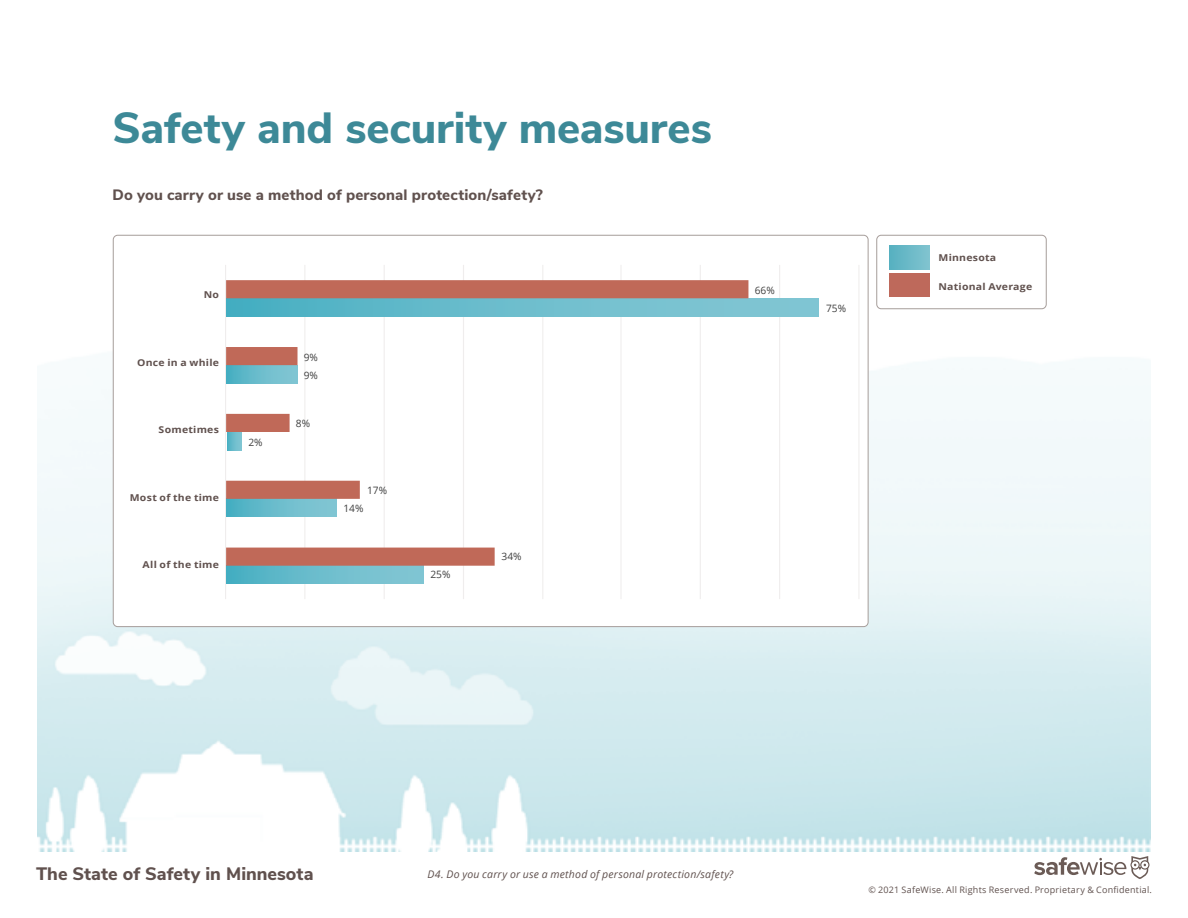
<style>
.page{position:relative;width:1188px;height:918px;background:#fff}
.page>*{position:absolute;margin:0;border:0;box-sizing:border-box;transform-origin:0 0}
.t1{font:800 43.5px "Nunito Sans";letter-spacing:-.005em;color:#3d8997}
.t2{font:800 18px "Nunito Sans";color:#60514e}
.t3{font:800 15px "Nunito Sans";letter-spacing:.01em;color:#60514e}
.t4{font:italic 10.5px "Open Sans";letter-spacing:.02em;color:#60514e}
.t5{font:10.2px "Open Sans";color:#404040}
.t6{font:700 9.45px "Open Sans";letter-spacing:.025em;color:#60514e;scale:1.11 1}
.t7{font:9px "Open Sans";letter-spacing:.025em;color:#60514e}
</style>
<div class="page">
<img style="left:37px;top:234px;width:1114px;height:618px">
<svg style="left:1034px;top:856px;width:116px;height:23px"></svg>
<div style="left:877px;top:235px;width:169px;height:74px;background:#fff;border-radius:4px"></div>
<div style="left:876px;top:235px;width:171px;height:74px;border:1px solid #a69d9a;border-radius:4px"></div>
<div style="left:890px;top:273px;width:40px;height:24px;background:#be695b"></div>
<div style="left:890px;top:246px;width:40px;height:23px;background:linear-gradient(to right,#57b1c0,#80c3cf)"></div>
<div style="left:113px;top:235px;width:755px;height:392px;background:#fff;border-radius:4px"></div>
<hr style="left:225px;top:265px;width:1px;height:334px;background:#efeded">
<hr style="left:304px;top:265px;width:1px;height:334px;background:#f4f3f2">
<hr style="left:384px;top:265px;width:1px;height:334px;background:#f3f1f1">
<hr style="left:463px;top:265px;width:1px;height:334px;background:#efeded">
<hr style="left:542px;top:265px;width:1px;height:334px;background:#f3f2f1">
<hr style="left:620px;top:265px;width:2px;height:334px;background:#f6f5f5">
<hr style="left:700px;top:265px;width:1px;height:334px;background:#f1efef">
<hr style="left:779px;top:265px;width:1px;height:334px;background:#f0eeee">
<hr style="left:858px;top:265px;width:1px;height:334px;background:#f5f4f3">
<div style="left:226px;top:566px;width:197px;height:18px;background:linear-gradient(to right,#4bb0c3,#88c8d5)"></div>
<div style="left:226px;top:298px;width:593px;height:18px;background:#7fc5d2"></div>
<svg style="left:226px;top:280px;width:522px;height:286px"></svg>
<h1 class="t1" style="left:112px;top:96px;width:601px">Safety and security measures</h1>
<h3 class="t3" style="left:112px;top:184px;width:432px">Do you carry or use a method of personal protection/safety?</h3>
<p class="t6" style="left:204px;top:288px;width:15px">No</p>
<p class="t6" style="left:137px;top:356px;width:75px">Once in a while</p>
<p class="t6" style="left:159px;top:423px;width:56px">Sometimes</p>
<p class="t6" style="left:130px;top:491px;width:82px">Most of the time</p>
<p class="t6" style="left:143px;top:558px;width:70px">All of the time</p>
<p class="t5" style="left:248px;top:435px;width:16px">2%</p>
<p class="t5" style="left:304px;top:350px;width:16px">9%</p>
<p class="t5" style="left:304px;top:368px;width:16px">9%</p>
<p class="t5" style="left:296px;top:417px;width:16px">8%</p>
<p class="t5" style="left:367px;top:484px;width:22px">17%</p>
<p class="t5" style="left:343px;top:502px;width:22px">14%</p>
<p class="t5" style="left:430px;top:567px;width:22px">25%</p>
<p class="t5" style="left:502px;top:549px;width:22px">34%</p>
<p class="t5" style="left:755px;top:283px;width:22px">66%</p>
<p class="t5" style="left:826px;top:301px;width:22px">75%</p>
<p class="t6" style="left:939px;top:251px;width:54px">Minnesota</p>
<p class="t6" style="left:939px;top:279px;width:86px">National Average</p>
<h2 class="t2" style="left:36px;top:860px;width:279px">The State of Safety in Minnesota</h2>
<p class="t4" style="left:428px;top:867px;width:307px">D4. Do you carry or use a method of personal protection/safety?</p>
<p class="t7" style="left:868px;top:884px;width:285px">© 2021 SafeWise. All Rights Reserved. Proprietary &amp; Confidential.</p>
</div>
